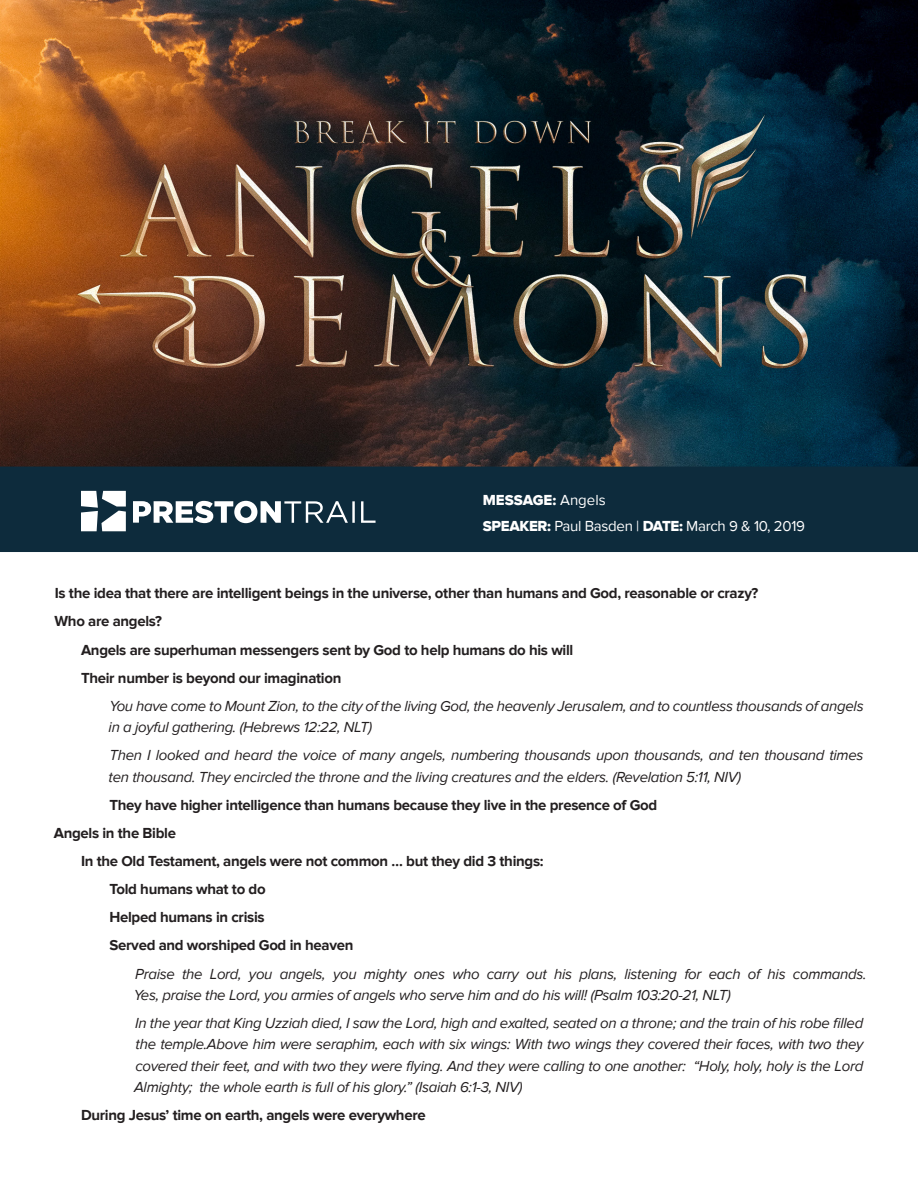
<style>
.page{position:relative;width:918px;height:1188px;background:#fff}
.page>*{position:absolute;margin:0;border:0;box-sizing:border-box;transform-origin:0 0}
.t1{font:italic 15px/21.3px "Proxima Nova";letter-spacing:-.02em;color:#231f20}
.t2{font:700 15px "Proxima Nova";letter-spacing:-.02em;color:#231f20}
.t3{font:15px "Proxima Nova";letter-spacing:-.02em;color:#fff}
.t4{font:15px "Proxima Nova Extrabld";color:#fff}
.s1{font-family:"Proxima Nova"}
.s2{font-family:"Proxima Nova Extrabld"}
</style>
<div class="page">
<img style="left:0;top:0;width:918px;height:467px">
<div style="left:0;top:467px;width:918px;height:84px;background:#0d2b3c"></div>
<div style="left:0;top:467px;width:918px;height:85px;border:2px solid #0d2b3c"></div>
<svg style="left:81px;top:491px;width:45px;height:40px"></svg>
<svg style="left:133px;top:501px;width:243px;height:22px"></svg>
<p class="t4" style="left:483px;top:491px;width:124px">MESSAGE: <span class="s1">Angels</span></p>
<p class="t3" style="left:483px;top:517px;width:324px"><span class="s2">SPEAKER:</span> Paul Basden | <span class="s2">DATE:</span> March 9 &amp; 10, 2019</p>
<p class="t2" style="left:55px;top:585px;width:705px">Is the idea that there are intelligent beings in the universe, other than humans and God, reasonable or crazy?</p>
<p class="t2" style="left:55px;top:613px;width:109px">Who are angels?</p>
<p class="t2" style="left:81px;top:641px;width:494px">Angels are superhuman messengers sent by God to help humans do his will</p>
<p class="t2" style="left:81px;top:669px;width:262px">Their number is beyond our imagination</p>
<p class="t1" style="left:109px;top:695px;width:757px">You have come to Mount Zion, to the city of the living God, the heavenly Jerusalem, and to countless thousands of angels in a joyful gathering. (Hebrews 12:22, NLT)</p>
<p class="t1" style="left:109px;top:745px;width:756px">Then I looked and heard the voice of many angels, numbering thousands upon thousands, and ten thousand times ten thousand. They encircled the throne and the living creatures and the elders. (Revelation 5:11, NIV)</p>
<p class="t2" style="left:110px;top:796px;width:549px">They have higher intelligence than humans because they live in the presence of God</p>
<p class="t2" style="left:54px;top:824px;width:124px">Angels in the Bible</p>
<p class="t2" style="left:81px;top:852px;width:464px">In the Old Testament, angels were not common … but they did 3 things:</p>
<p class="t2" style="left:110px;top:881px;width:158px">Told humans what to do</p>
<p class="t2" style="left:110px;top:909px;width:157px">Helped humans in crisis</p>
<p class="t2" style="left:110px;top:937px;width:245px">Served and worshiped God in heaven</p>
<p class="t1" style="left:134px;top:963px;width:734px">Praise the Lord, you angels, you mighty ones who carry out his plans, listening for each of his commands.<br>Yes, praise the Lord, you armies of angels who serve him and do his will! (Psalm 103:20-21, NLT)</p>
<p class="t1" style="left:134px;top:1013px;width:731px;text-align:justify">In the year that King Uzziah died, I saw the Lord, high and exalted, seated on a throne; and the train of his robe filled the temple.Above him were seraphim, each with six wings: With two wings they covered their faces, with two they covered their feet, and with two they were flying. And they were calling to one another: “Holy, holy, holy is the Lord Almighty; the whole earth is full of his glory.” (Isaiah 6:1-3, NIV)</p>
<p class="t2" style="left:81px;top:1107px;width:346px">During Jesus’ time on earth, angels were everywhere</p>
</div>
